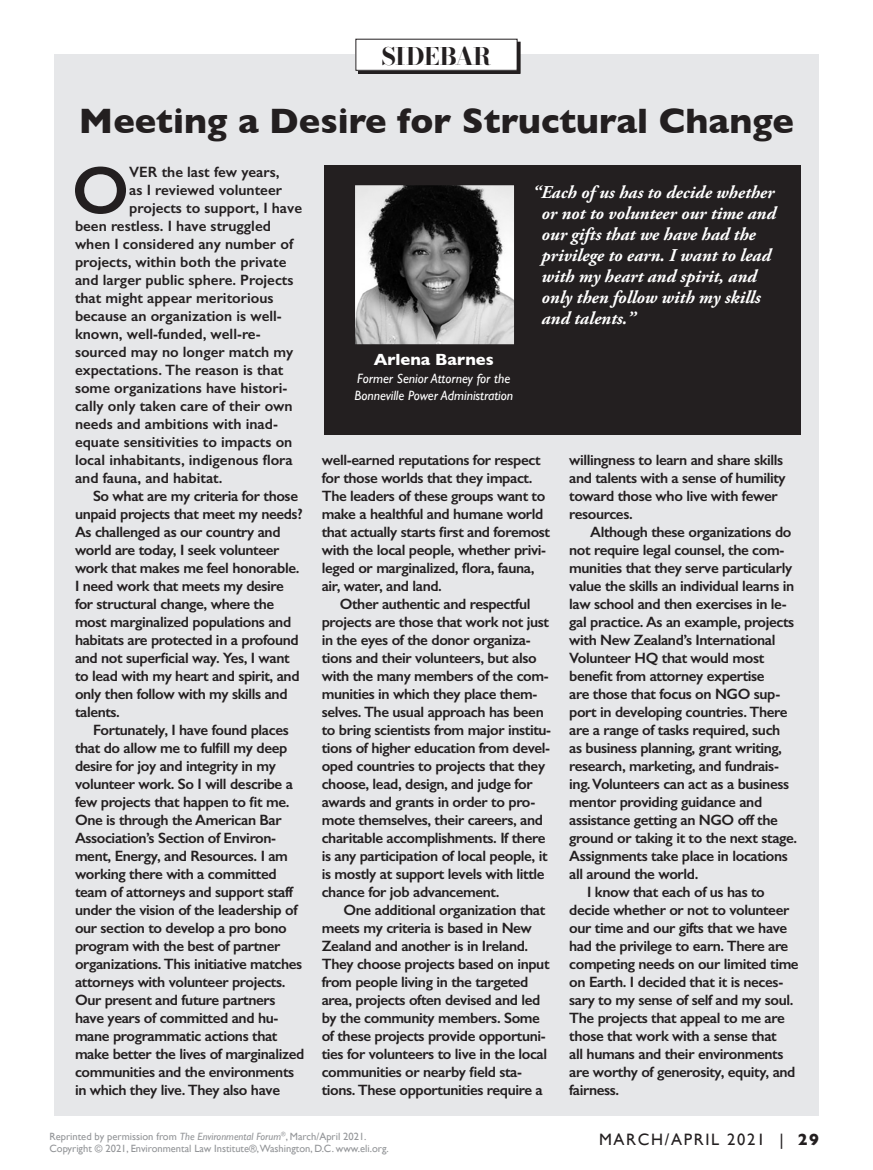
<style>
.page{position:relative;width:873px;height:1170px;background:#fff}
.page>*{position:absolute;margin:0;border:0;box-sizing:border-box;transform-origin:0 0}
.Sidebar_drop_cap{font:600 67.8px "Gill Sans";color:#231f20}
.Sidebar_head{font:700 36px "Gill Sans";color:#231f20}
.t1{font:600 30px "Garamond Premr Pro";letter-spacing:.2em;color:#231f20}
.t2{font:700 24px "Bodoni Moda 24";letter-spacing:-.025em;color:#231f20}
.Sidebar_pullquote{font:italic 700 18px/21px "Adobe Garamond Pro";color:#fff}
.t3{font:16.5px "Gill Sans";letter-spacing:.1em;color:#231f20}
.Sidebar_byline{font:700 16.5px "Gill Sans";color:#fff}
.Sidebar_text{font:600 15px/18px "Gill Sans";letter-spacing:-.025em;color:#231f20}
.Sidebar_drop_cap-2{font:600 15px "Gill Sans";color:#231f20}
.Sidebar_author_title{font:italic 13.5px/16.5px "Gill Sans";color:#fff}
.t4{font:10.5px/12px "Gill Sans";color:#939598}
.s1{font-style:italic}
.s2{font-weight:700}
</style>
<div class="page">
<div style="left:54px;top:54px;width:765px;height:1062px;background:#e6e7e9"></div>
<div style="left:359px;top:42px;width:161px;height:31px;background:#231f20"></div>
<div style="left:358px;top:42px;width:162px;height:32px;border:1px solid #231f20"></div>
<div style="left:356px;top:39px;width:161px;height:31px;background:#fff"></div>
<div style="left:356px;top:39px;width:162px;height:32px;border:1px solid #231f20"></div>
<div style="left:324px;top:165px;width:477px;height:269px;background:#231f20"></div>
<img style="left:357px;top:187px;width:156px;height:156px">
<div style="left:354px;top:184px;width:162px;height:162px;border:2px solid #231f20"></div>
<h3 class="t2" style="left:381px;top:39px;width:111px">SIDEBAR</h3>
<h3 class="t1" style="left:377px;top:40px;width:127px">Sidebar</h3>
<p class="Sidebar_head" style="left:79px;top:92px;width:717px">Meeting a Desire for Structural Change</p>
<p class="Sidebar_drop_cap" style="left:72px;top:149px;width:59px">O</p>
<p class="Sidebar_drop_cap-2" style="left:129px;top:163px;width:152px">VER the last few years,</p>
<p class="Sidebar_pullquote" style="left:542px;top:182px;width:236px;text-indent:-9px">“Each of us has to decide whether or not to volunteer our time and our gifts that we have had the privilege to earn. I want to lead with my heart and spirit, and only then follow with my skills and talents.”</p>
<p class="Sidebar_drop_cap-2" style="left:129px;top:181px;width:154px">as I reviewed volunteer</p>
<p class="Sidebar_drop_cap-2" style="left:129px;top:199px;width:174px">projects to support, I have</p>
<p class="Sidebar_drop_cap-2" style="left:75px;top:217px;width:198px">been restless. I have struggled</p>
<p class="Sidebar_drop_cap-2" style="left:75px;top:235px;width:220px">when I considered any number of</p>
<p class="Sidebar_drop_cap-2" style="left:75px;top:253px;width:213px">projects, within both the private</p>
<p class="Sidebar_drop_cap-2" style="left:75px;top:271px;width:220px">and larger public sphere. Projects</p>
<p class="Sidebar_drop_cap-2" style="left:75px;top:289px;width:200px">that might appear meritorious</p>
<p class="Sidebar_drop_cap-2" style="left:75px;top:307px;width:208px">because an organization is well-</p>
<p class="Sidebar_drop_cap-2" style="left:75px;top:325px;width:187px">known, well-funded, well-re-</p>
<p class="Sidebar_drop_cap-2" style="left:75px;top:343px;width:220px">sourced may no longer match my</p>
<p class="Sidebar_drop_cap-2" style="left:75px;top:361px;width:210px">expectations. The reason is that</p>
<p class="Sidebar_drop_cap-2" style="left:75px;top:379px;width:214px">some organizations have histori-</p>
<p class="Sidebar_drop_cap-2" style="left:75px;top:397px;width:219px">cally only taken care of their own</p>
<p class="Sidebar_drop_cap-2" style="left:75px;top:415px;width:204px">needs and ambitions with inad-</p>
<p class="Sidebar_drop_cap-2" style="left:75px;top:433px;width:219px">equate sensitivities to impacts on</p>
<p class="Sidebar_drop_cap-2" style="left:75px;top:451px;width:219px">local inhabitants, indigenous flora</p>
<p class="Sidebar_drop_cap-2" style="left:75px;top:469px;width:149px">and fauna, and habitat.</p>
<p class="Sidebar_text" style="left:75px;top:487px;width:229px;text-indent:18px">So what are my criteria for those unpaid projects that meet my needs?<br>As challenged as our country and world are today, I seek volunteer work that makes me feel honorable.<br>I need work that meets my desire for structural change, where the most marginalized populations and habitats are protected in a profound and not superficial way. Yes, I want to lead with my heart and spirit, and only then follow with my skills and talents.</p>
<p class="Sidebar_text" style="left:75px;top:721px;width:231px;text-indent:18px">Fortunately, I have found places that do allow me to fulfill my deep desire for joy and integrity in my volunteer work. So I will describe a few projects that happen to fit me.<br>One is through the American Bar Association’s Section of Environ&shy;ment, Energy, and Resources. I am working there with a committed team of attorneys and support staff under the vision of the leadership of our section to develop a pro bono program with the best of partner organizations. This initiative matches attorneys with volunteer projects.<br>Our present and future partners have years of committed and hu&shy;mane programmatic actions that make better the lives of marginalized communities and the environments in which they live. They also have</p>
<p class="Sidebar_byline" style="left:374px;top:347px;width:121px">Arlena Barnes</p>
<p class="Sidebar_author_title" style="left:354px;top:370px;width:160px">Former Senior Attorney for the<br>Bonneville Power Administration</p>
<p class="Sidebar_text" style="left:322px;top:451px;width:230px">well-earned reputations for respect for those worlds that they impact.<br>The leaders of these groups want to make a healthful and humane world that actually starts first and foremost with the local people, whether privi&shy;leged or marginalized, flora, fauna, air, water, and land.</p>
<p class="Sidebar_text" style="left:322px;top:595px;width:231px;text-indent:18px">Other authentic and respectful projects are those that work not just in the eyes of the donor organiza&shy;tions and their volunteers, but also with the many members of the com&shy;munities in which they place them&shy;selves. The usual approach has been to bring scientists from major institu&shy;tions of higher education from devel&shy;oped countries to projects that they choose, lead, design, and judge for awards and grants in order to pro&shy;mote themselves, their careers, and charitable accomplishments. If there is any participation of local people, it is mostly at support levels with little chance for job advancement.</p>
<p class="Sidebar_text" style="left:322px;top:901px;width:229px;text-indent:22px">One additional organization that meets my criteria is based in New Zealand and another is in Ireland.<br>They choose projects based on input from people living in the targeted area, projects often devised and led by the community members. Some of these projects provide opportuni&shy;ties for volunteers to live in the local communities or nearby field sta&shy;tions. These opportunities require a</p>
<p class="Sidebar_text" style="left:569px;top:451px;width:218px">willingness to learn and share skills and talents with a sense of humility toward those who live with fewer resources.</p>
<p class="Sidebar_text" style="left:569px;top:523px;width:229px;text-indent:21px">Although these organizations do not require legal counsel, the com&shy;munities that they serve particularly value the skills an individual learns in law school and then exercises in le&shy;gal practice. As an example, projects with New Zealand’s International Volunteer HQ that would most benefit from attorney expertise<br>are those that focus on NGO sup&shy;port in developing countries. There are a range of tasks required, such<br>as business planning, grant writing, research, marketing, and fundrais&shy;ing. Volunteers can act as a business mentor providing guidance and assistance getting an NGO off the ground or taking it to the next stage.<br>Assignments take place in locations all around the world.</p>
<p class="Sidebar_text" style="left:569px;top:883px;width:231px;text-indent:18px">I know that each of us has to decide whether or not to volunteer our time and our gifts that we have had the privilege to earn. There are competing needs on our limited time on Earth. I decided that it is neces&shy;sary to my sense of self and my soul.<br>The projects that appeal to me are those that work with a sense that<br>all humans and their environments are worthy of generosity, equity, and fairness.</p>
<p class="t4" style="left:50px;top:1130px;width:341px">Reprinted by permission from <span class="s1">The Environmental Forum</span><sup>®</sup>, March/April 2021.<br>Copyright © 2021, Environmental Law Institute®,Washington, D.C. www.eli.org.</p>
<p class="t3" style="left:599px;top:1130px;width:221px">MARCH/APRIL 2021 | <span class="s2">29</span></p>
</div>
